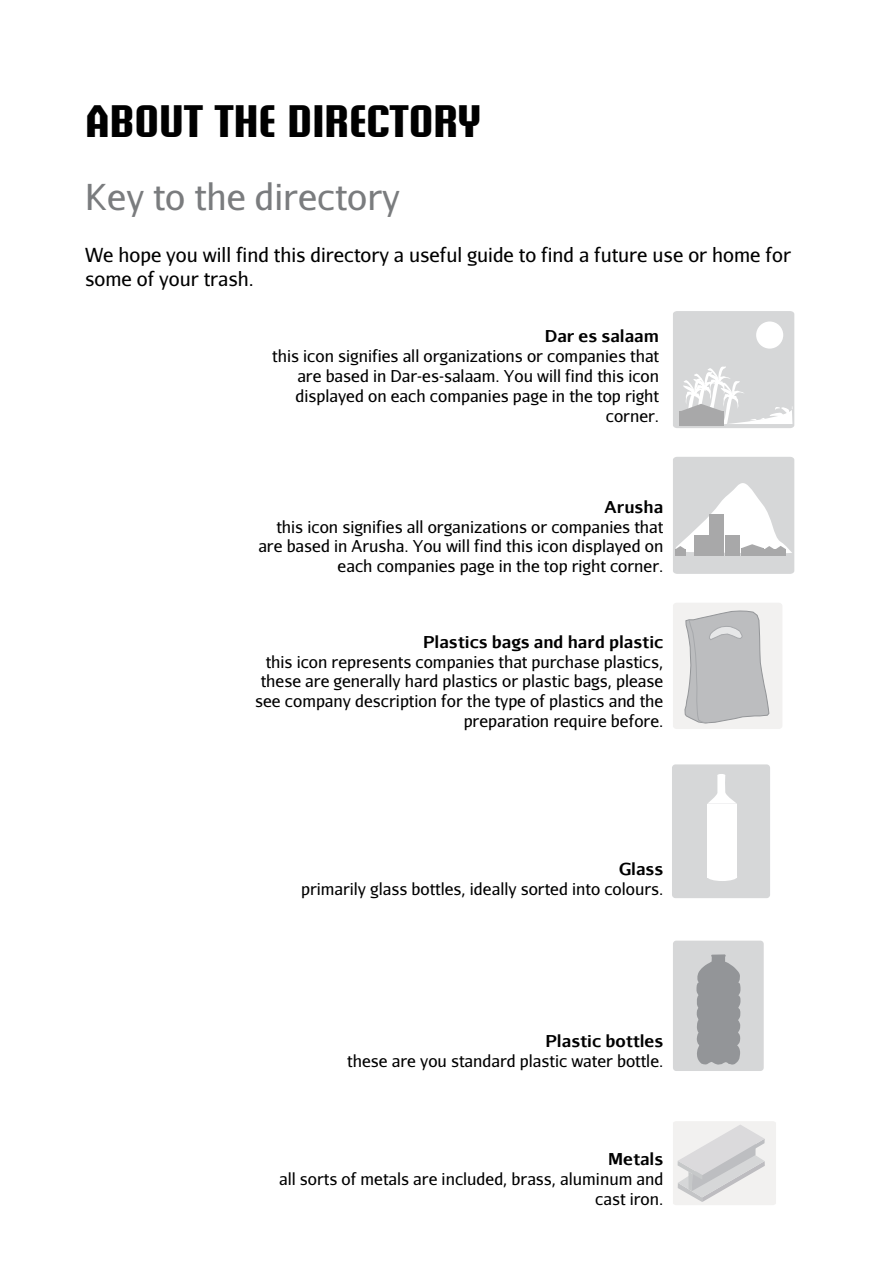
<style>
.page{position:relative;width:893px;height:1263px;background:#fff}
.page>*{position:absolute;margin:0;border:0;box-sizing:border-box;transform-origin:0 0}
.t1{font:700 45px "Briem Akademi Std";color:#000}
.t2{font:36px "Aurulent Sans";color:#7a7c7e}
.t3{font:19.5px/24px "Aurulent Sans";color:#000}
.t4{font:16.5px/19.8px "Aurulent Sans";color:#000;text-align:right}
.t5{font:700 16.5px "Aurulent Sans";color:#000}
</style>
<div class="page">
<svg style="left:673px;top:311px;width:121px;height:117px"></svg>
<svg style="left:673px;top:457px;width:122px;height:117px"></svg>
<div style="left:672px;top:764px;width:98px;height:134px;background:#d6d7d8;border-radius:3px"></div>
<div style="left:707px;top:804px;width:30px;height:73px;background:#fff"></div>
<div style="left:707px;top:872px;width:30px;height:9px;background:#fff;border-radius:50%"></div>
<svg style="left:708px;top:774px;width:29px;height:30px"></svg>
<div style="left:673px;top:603px;width:109px;height:126px;background:#f2f1f0;border-radius:4px"></div>
<svg style="left:685px;top:611px;width:84px;height:112px"></svg>
<div style="left:673px;top:941px;width:91px;height:130px;background:#d6d7d8;border-radius:3px"></div>
<svg style="left:696px;top:954px;width:44px;height:110px"></svg>
<svg style="left:673px;top:1121px;width:103px;height:84px"></svg>
<h1 class="t1" style="left:85px;top:96px;width:397px">ABOUT THE DIRECTORY</h1>
<h2 class="t2" style="left:85px;top:174px;width:316px">Key to the directory</h2>
<p class="t3" style="left:85px;top:243px;width:707px">We hope you will find this directory a useful guide to find a future use or home for some of your trash.</p>
<p class="t5" style="left:545px;top:324px;width:116px">Dar es salaam</p>
<p class="t4" style="left:272px;top:346px;width:388px">this icon signifies all organizations or companies that are based in Dar-es-salaam. You will find this icon displayed on each companies page in the top right corner.</p>
<p class="t5" style="left:605px;top:494px;width:60px">Arusha</p>
<p class="t4" style="left:258px;top:516px;width:406px">this icon signifies all organizations or companies that are based in Arusha. You will find this icon displayed on each companies page in the top right corner.</p>
<p class="t5" style="left:423px;top:629px;width:242px">Plastics bags and hard plastic</p>
<p class="t4" style="left:255px;top:651px;width:410px">this icon represents companies that purchase plastics, these are generally hard plastics or plastic bags, please see company description for the type of plastics and the preparation require before.</p>
<p class="t5" style="left:619px;top:857px;width:46px">Glass</p>
<p class="t4" style="left:301px;top:879px;width:364px">primarily glass bottles, ideally sorted into colours.</p>
<p class="t5" style="left:545px;top:1029px;width:119px">Plastic bottles</p>
<p class="t4" style="left:347px;top:1051px;width:318px">these are you standard plastic water bottle.</p>
<p class="t5" style="left:608px;top:1147px;width:57px">Metals</p>
<p class="t4" style="left:279px;top:1169px;width:386px">all sorts of metals are included, brass, aluminum and cast iron.</p>
</div>
